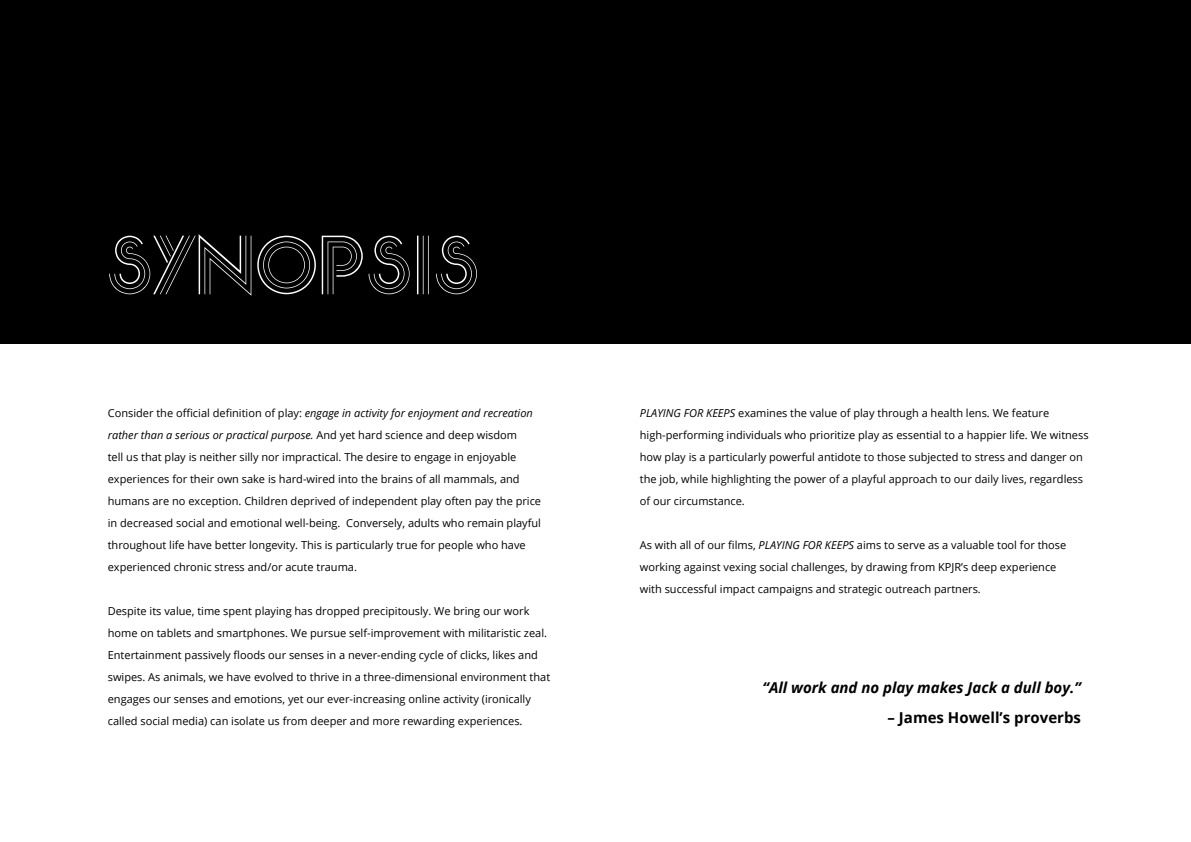
<style>
.page{position:relative;width:1191px;height:842px;background:#fff}
.page>*{position:absolute;margin:0;border:0;box-sizing:border-box;transform-origin:0 0}
.t1{font:60px "Disco Diva";color:#fff}
.t2{font:italic 700 15px "Open Sans";color:#000}
.t3{font:700 15px "Open Sans";color:#000}
.t4{font:11px/22px "Open Sans";color:#000}
.s1{font-style:italic}
</style>
<div class="page">
<div style="left:0;top:0;width:1191px;height:343px;background:#000"></div>
<h1 class="t1" style="left:106px;top:234px;width:375px">SYN0PSIS</h1>
<p class="t4" style="left:108px;top:401px;width:435px">Consider the official definition of play: <span class="s1">engage in activity for enjoyment and recreation rather than a serious or practical purpose.</span> And yet hard science and deep wisdom<br>tell us that play is neither silly nor impractical. The desire to engage in enjoyable experiences for their own sake is hard-wired into the brains of all mammals, and humans are no exception. Children deprived of independent play often pay the price in decreased social and emotional well-being. Conversely, adults who remain playful throughout life have better longevity. This is particularly true for people who have experienced chronic stress and/or acute trauma.</p>
<p class="t4" style="left:108px;top:599px;width:444px">Despite its value, time spent playing has dropped precipitously. We bring our work home on tablets and smartphones. We pursue self-improvement with militaristic zeal.<br>Entertainment passively floods our senses in a never-ending cycle of clicks, likes and swipes. As animals, we have evolved to thrive in a three-dimensional environment that engages our senses and emotions, yet our ever-increasing online activity (ironically called social media) can isolate us from deeper and more rewarding experiences.</p>
<p class="t4" style="left:640px;top:401px;width:450px"><span class="s1">PLAYING FOR KEEPS</span> examines the value of play through a health lens. We feature high-performing individuals who prioritize play as essential to a happier life. We witness how play is a particularly powerful antidote to those subjected to stress and danger on the job, while highlighting the power of a playful approach to our daily lives, regardless of our circumstance.</p>
<p class="t4" style="left:640px;top:533px;width:428px">As with all of our films, <span class="s1">PLAYING FOR KEEPS</span> aims to serve as a valuable tool for those working against vexing social challenges, by drawing from KPJR’s deep experience with successful impact campaigns and strategic outreach partners.</p>
<h2 class="t2" style="left:762px;top:677px;width:320px">“All work and no play makes Jack a dull boy.”</h2>
<h2 class="t3" style="left:887px;top:707px;width:195px">– James Howell’s proverbs</h2>
</div>
